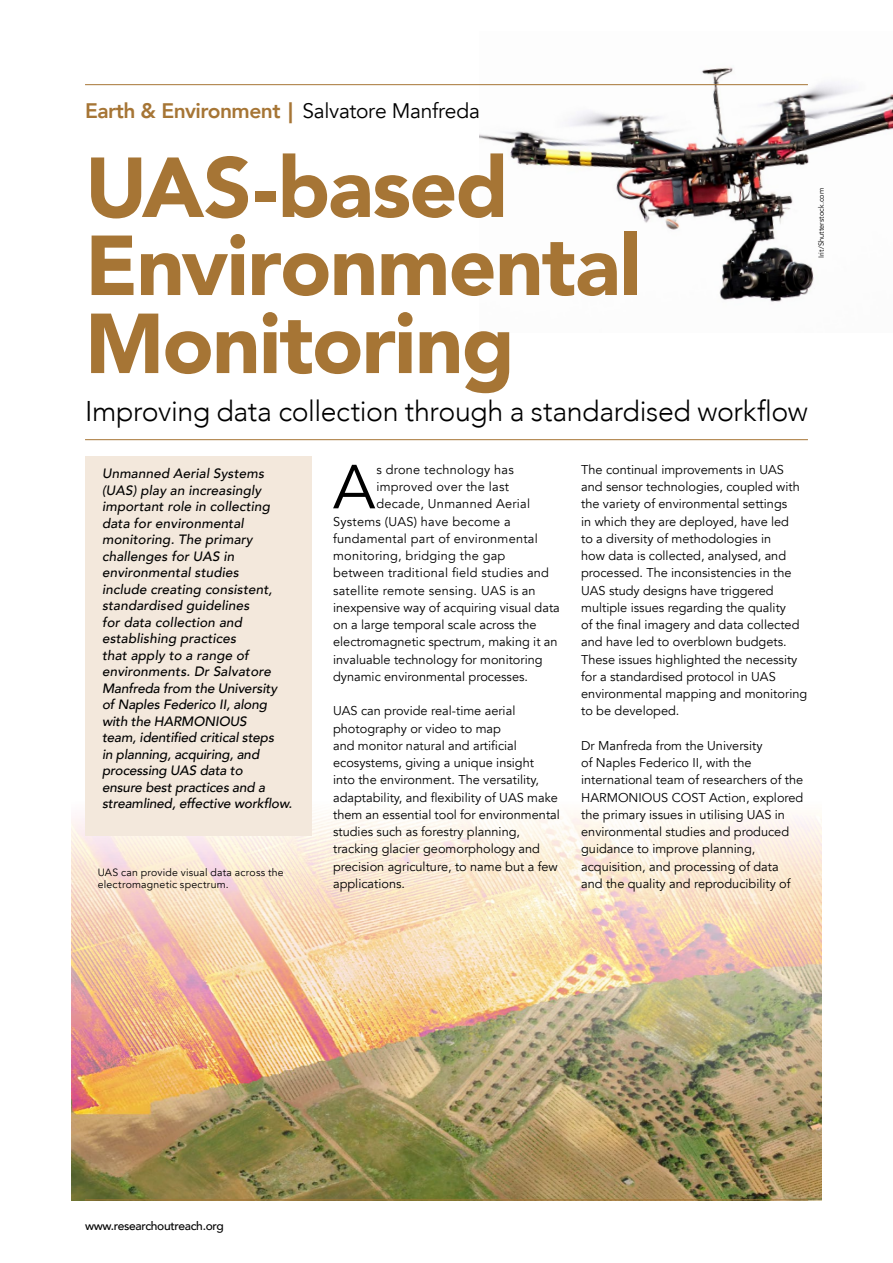
<style>
.page{position:relative;width:893px;height:1263px;background:#fff}
.page>*{position:absolute;margin:0;border:0;box-sizing:border-box;transform-origin:0 0}
.t1{font:900 84px/78px "Avenir";letter-spacing:-.015em;color:#a67535}
.t2{font:61.5px "Avenir";color:#000}
.t3{font:300 28.5px "Avenir";letter-spacing:-.015em;color:#000}
.t4{font:800 21px "Avenir";letter-spacing:-.025em;color:#a67535}
.t5{font:italic 500 13.5px/16.5px "Avenir";letter-spacing:.01em;color:#000}
.t6{font:12.75px/17.2px "Avenir";color:#000}
.t7{font:12.75px "Avenir";letter-spacing:.02em;color:#000}
.t8{font:500 12px "Avenir";letter-spacing:-.025em;color:#000}
.t9{font:10.5px/12.8px "Avenir";letter-spacing:.02em;color:#000}
.t10{font:7.5px "Avenir";letter-spacing:.005em;color:#000}
.s1{font-weight:900}
.s2{font-weight:400;color:#000}
</style>
<div class="page">
<img style="left:480px;top:67px;width:413px;height:235px">
<img style="left:71px;top:813px;width:751px;height:387px">
<hr style="left:85px;top:439px;width:723px;height:1px;background:#a67535">
<div style="left:85px;top:456px;width:227px;height:380px;background:#f3e8dc"></div>
<hr style="left:85px;top:84px;width:723px;height:1px;background:#a67535">
<hr style="left:85px;top:1199px;width:723px;height:1px;background:#a67535">
<h3 class="t4" style="left:85px;top:91px;width:396px">Earth &amp; Environment<span class="s1">︱</span><span class="s2">Salvatore Manfreda</span></h3>
<h1 class="t1" style="left:85px;top:147px;width:558px">UAS-based<br>Environmental<br>Monitoring</h1>
<h3 class="t3" style="left:85px;top:394px;width:724px">Improving data collection through a standardised workflow</h3>
<h2 class="t2" style="left:333px;top:450px;width:44px">A</h2>
<p class="t7" style="left:376px;top:462px;width:139px">s drone technology has</p>
<p class="t6" style="left:581px;top:461px;width:228px">The continual improvements in UAS and sensor technologies, coupled with the variety of environmental settings<br>in which they are deployed, have led<br>to a diversity of methodologies in<br>how data is collected, analysed, and processed. The inconsistencies in the UAS study designs have triggered multiple issues regarding the quality<br>of the final imagery and data collected and have led to overblown budgets.<br>These issues highlighted the necessity for a standardised protocol in UAS environmental mapping and monitoring to be developed.</p>
<p class="t6" style="left:581px;top:737px;width:224px">Dr Manfreda from the University<br>of Naples Federico II, with the international team of researchers of the HARMONIOUS COST Action, explored the primary issues in utilising UAS in environmental studies and produced guidance to improve planning, acquisition, and processing of data and the quality and reproducibility of</p>
<p class="t5" style="left:102px;top:466px;width:192px">Unmanned Aerial Systems (UAS) play an increasingly important role in collecting data for environmental monitoring. The primary challenges for UAS in environmental studies<br>include creating consistent, standardised guidelines<br>for data collection and establishing practices<br>that apply to a range of environments. Dr Salvatore<br>Manfreda from the University of Naples Federico II, along with the HARMONIOUS<br>team, identified critical steps<br>in planning, acquiring, and processing UAS data to<br>ensure best practices and a streamlined, effective workflow.</p>
<p class="t7" style="left:376px;top:479px;width:134px">improved over the last</p>
<p class="t7" style="left:376px;top:496px;width:155px">decade, Unmanned Aerial</p>
<p class="t7" style="left:333px;top:514px;width:179px">Systems (UAS) have become a</p>
<p class="t7" style="left:333px;top:531px;width:206px">fundamental part of environmental</p>
<p class="t7" style="left:333px;top:548px;width:174px">monitoring, bridging the gap</p>
<p class="t7" style="left:333px;top:565px;width:217px">between traditional field studies and</p>
<p class="t7" style="left:333px;top:583px;width:204px">satellite remote sensing. UAS is an</p>
<p class="t6" style="left:333px;top:599px;width:228px">inexpensive way of acquiring visual data</p>
<p class="t6" style="left:333px;top:616px;width:205px">on a large temporal scale across the</p>
<p class="t6" style="left:333px;top:633px;width:226px">electromagnetic spectrum, making it an</p>
<p class="t6" style="left:333px;top:651px;width:211px">invaluable technology for monitoring</p>
<p class="t6" style="left:333px;top:668px;width:196px">dynamic environmental processes.</p>
<p class="t6" style="left:333px;top:702px;width:228px">UAS can provide real-time aerial photography or video to map<br>and monitor natural and artificial ecosystems, giving a unique insight<br>into the environment. The versatility, adaptability, and flexibility of UAS make them an essential tool for environmental studies such as forestry planning, tracking glacier geomorphology and precision agriculture, to name but a few applications.</p>
<p class="t9" style="left:98px;top:866px;width:187px">UAS can provide visual data across the electromagnetic spectrum.</p>
<p class="t10" style="left:817px;top:258px;width:72px;rotate:-90deg">Irit/Shutterstock.com</p>
<p class="t8" style="left:85px;top:1215px;width:140px">www.researchoutreach.org</p>
</div>
